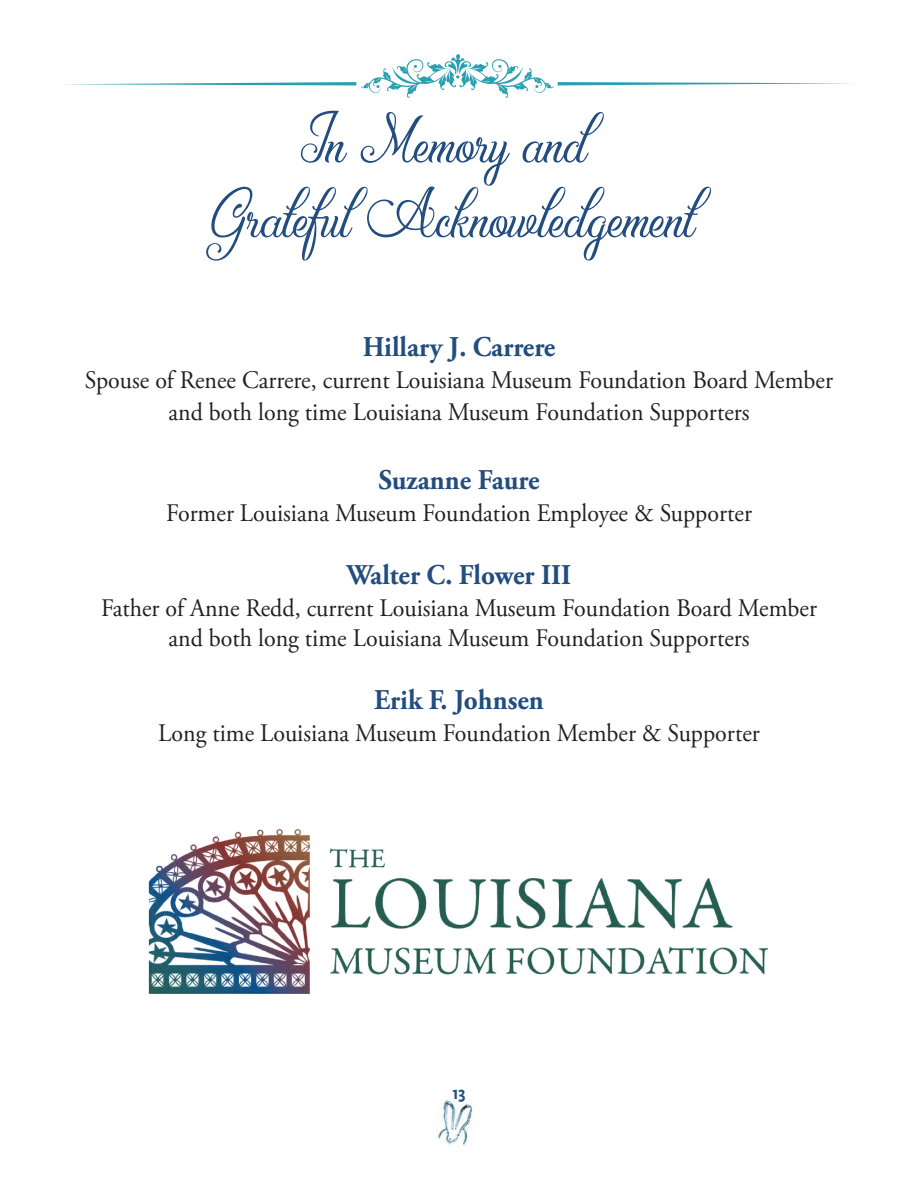
<style>
.page{position:relative;width:918px;height:1188px;background:#fff}
.page>*{position:absolute;margin:0;border:0;box-sizing:border-box;transform-origin:0 0}
.t1{font:700 28.5px "Adobe Garamond Pro";letter-spacing:-.005em;color:#224d7e;scale:.95 1}
.t2{font:25.2px/32.7px "Adobe Garamond Pro";color:#231f20;text-align:center;scale:.95 1}
.t3{font:700 18px "Profile Pro";color:#224d7e}
</style>
<div class="page">
<svg style="left:64px;top:54px;width:789px;height:44px"></svg>
<img style="left:437px;top:1100px;width:36px;height:47px">
<img style="left:148px;top:829px;width:620px;height:165px">
<svg style="left:206px;top:111px;width:505px;height:150px"></svg>
<p class="t1" style="left:363px;top:335px;width:204px">hillary J. Carrere</p>
<p class="t2" style="left:85px;top:366px;width:789px">Spouse of Renee Carrere, current Louisiana Museum Foundation Board Member and both long time Louisiana Museum Foundation Supporters</p>
<p class="t1" style="left:379px;top:469px;width:171px">suzanne Faure</p>
<p class="t2" style="left:166px;top:499px;width:618px">Former Louisiana Museum Foundation Employee &amp; Supporter</p>
<p class="t1" style="left:347px;top:563px;width:238px">Walter C. Flower iii</p>
<p class="t2" style="left:101px;top:595px;width:755px;line-height:30.3px">Father of Anne Redd, current Louisiana Museum Foundation Board Member and both long time Louisiana Museum Foundation Supporters</p>
<p class="t1" style="left:374px;top:688px;width:180px">erik F. Johnsen</p>
<p class="t2" style="left:158px;top:718px;width:635px">Long time Louisiana Museum Foundation Member &amp; Supporter</p>
<p class="t3" style="left:452px;top:1083px;width:15px">13</p>
</div>
